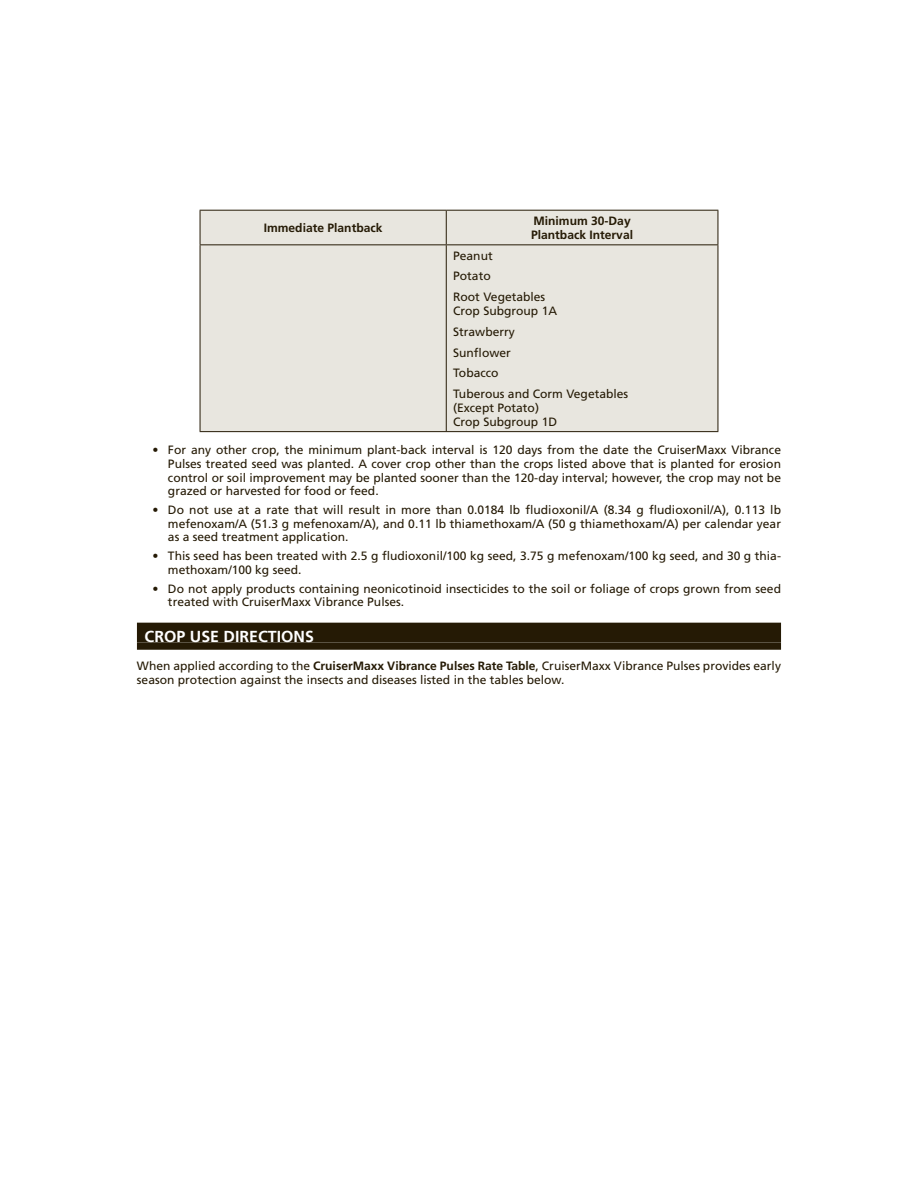
<style>
.page{position:relative;width:918px;height:1188px;background:#fff}
.page>*{position:absolute;margin:0;border:0;box-sizing:border-box;transform-origin:0 0}
.t1{font:700 15.9px "Frutiger LT Std";color:#fff}
.t2{font:12.15px/13.6px "Frutiger LT Std";color:#251a05}
.t3{font:700 12.15px/13.8px "Frutiger LT Std";color:#251a05}
.s1{font-weight:700}
</style>
<div class="page">
<div style="left:137px;top:623px;width:644px;height:19px;background:#251a05"></div>
<div style="left:137px;top:642px;width:644px;height:8px;background:#251a05"></div>
<div style="left:201px;top:211px;width:517px;height:220px;background:#e8e6df"></div>
<hr style="left:200px;top:210px;width:246px;height:1px;background:#251a05">
<hr style="left:200px;top:211px;width:1px;height:33px;background:#251a05">
<hr style="left:446px;top:210px;width:272px;height:1px;background:#251a05">
<hr style="left:446px;top:211px;width:1px;height:33px;background:#251a05">
<hr style="left:718px;top:211px;width:1px;height:33px;background:#251a05">
<hr style="left:200px;top:244px;width:246px;height:1px;background:#251a05">
<hr style="left:200px;top:245px;width:1px;height:186px;background:#251a05">
<hr style="left:446px;top:244px;width:272px;height:1px;background:#251a05">
<hr style="left:446px;top:245px;width:1px;height:186px;background:#251a05">
<hr style="left:718px;top:245px;width:1px;height:186px;background:#251a05">
<hr style="left:200px;top:431px;width:518px;height:1px;background:#251a05">
<p class="t3" style="left:264px;top:222px;width:120px">Immediate Plantback</p>
<p class="t3" style="left:531px;top:215px;width:104px">Minimum 30-Day<br>Plantback Interval</p>
<p class="t2" style="left:453px;top:246px;width:94px;line-height:20.7px">Peanut<br>Potato<br>Root Vegetables</p>
<p class="t2" style="left:453px;top:301px;width:177px;line-height:20.7px">Crop Subgroup 1A<br>Strawberry<br>Sunflower<br>Tobacco<br>Tuberous and Corm Vegetables</p>
<p class="t2" style="left:453px;top:402px;width:105px">(Except Potato)<br>Crop Subgroup 1D</p>
<p class="t2" style="left:168px;top:444px;width:615px;text-align:justify;text-indent:-16px">• For any other crop, the minimum plant-back interval is 120 days from the date the CruiserMaxx Vibrance Pulses treated seed was planted. A cover crop other than the crops listed above that is planted for erosion control or soil improvement may be planted sooner than the 120-day interval; however, the crop may not be grazed or harvested for food or feed.</p>
<p class="t2" style="left:168px;top:504px;width:615px;text-align:justify;text-indent:-16px">• Do not use at a rate that will result in more than 0.0184 lb fludioxonil/A (8.34 g fludioxonil/A), 0.113 lb mefenoxam/A (51.3 g mefenoxam/A), and 0.11 lb thiamethoxam/A (50 g thiamethoxam/A) per calendar year as a seed treatment application.</p>
<p class="t2" style="left:168px;top:550px;width:615px;text-indent:-16px">• This seed has been treated with 2.5 g fludioxonil/100 kg seed, 3.75 g mefenoxam/100 kg seed, and 30 g thia&shy;methoxam/100 kg seed.</p>
<p class="t2" style="left:168px;top:582px;width:615px;text-indent:-16px">• Do not apply products containing neonicotinoid insecticides to the soil or foliage of crops grown from seed treated with CruiserMaxx Vibrance Pulses.</p>
<h1 class="t1" style="left:145px;top:631px;width:171px">CROP USE DIRECTIONS</h1>
<p class="t2" style="left:137px;top:660px;width:646px">When applied according to the <span class="s1">CruiserMaxx Vibrance Pulses Rate Table</span>, CruiserMaxx Vibrance Pulses provides early season protection against the insects and diseases listed in the tables below.</p>
</div>
